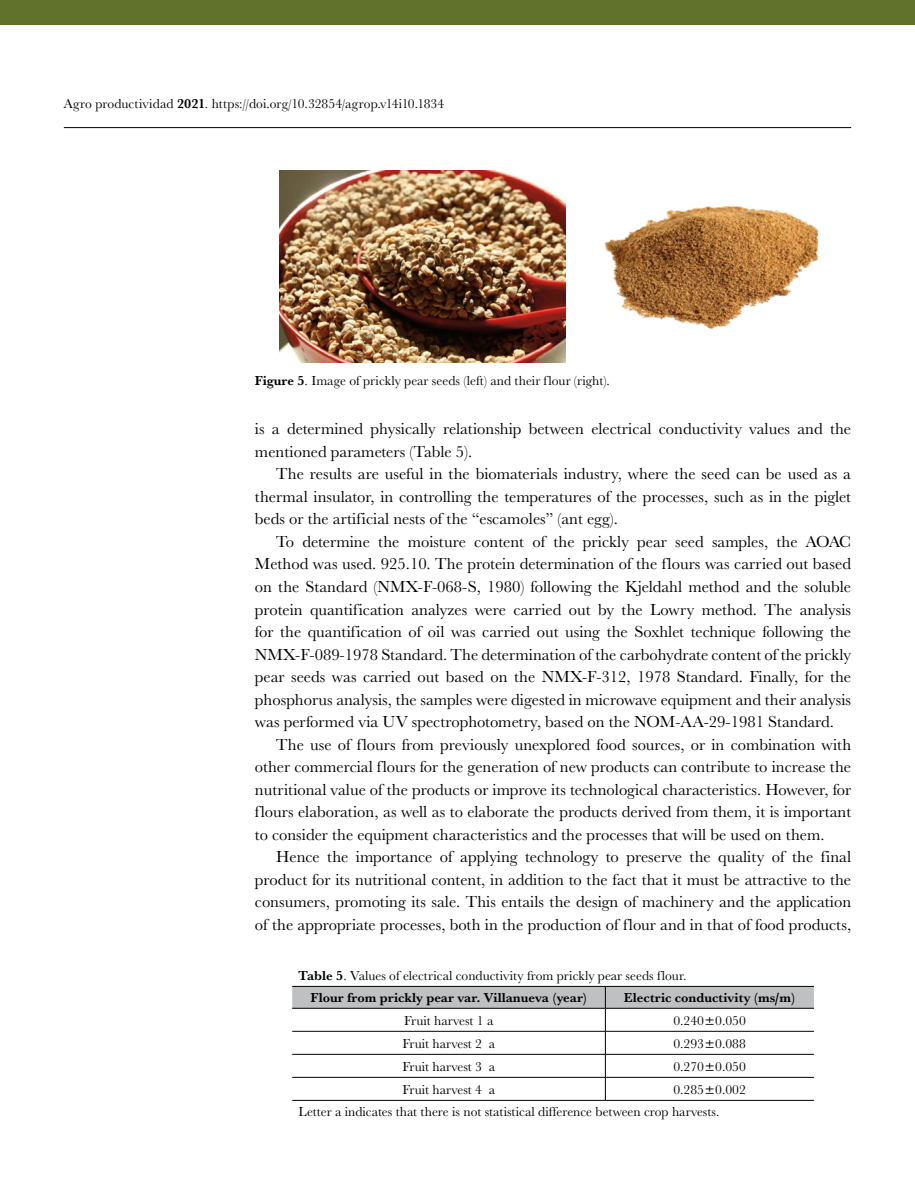
<style>
.page{position:relative;width:915px;height:1191px;background:#fff}
.page>*{position:absolute;margin:0;border:0;box-sizing:border-box;transform-origin:0 0}
.t1{font:16.5px/22.5px "Baskerville URW";color:#000;text-align:justify}
.t2{font:13.5px/21.9px "Baskerville URW";color:#000}
.t3{font:700 13.5px "Baskerville URW";color:#000}
.s1{font-weight:700}
</style>
<div class="page">
<hr style="left:64px;top:127px;width:786px;height:1px;background:#000">
<div style="left:0;top:0;width:914px;height:24px;background:#60722b"></div>
<img style="left:279px;top:170px;width:286px;height:192px">
<img style="left:605px;top:206px;width:214px;height:123px">
<hr style="left:292px;top:1100px;width:313px;height:1px;background:#000">
<hr style="left:605px;top:1100px;width:208px;height:1px;background:#000">
<svg style="left:292px;top:986px;width:521px;height:114px"></svg>
<p class="t2" style="left:64px;top:92px;width:382px">Agro productividad <span class="s1">2021</span>. https://doi.org/10.32854/agrop.v14i10.1834</p>
<p class="t2" style="left:255px;top:369px;width:356px"><span class="s1">Figure 5</span>. Image of prickly pear seeds (left) and their flour (right).</p>
<p class="t1" style="left:255px;top:417px;width:597px">is a determined physically relationship between electrical conductivity values and the mentioned parameters (Table 5).</p>
<p class="t1" style="left:255px;top:462px;width:597px;text-indent:21px">The results are useful in the biomaterials industry, where the seed can be used as a thermal insulator, in controlling the temperatures of the processes, such as in the piglet beds or the artificial nests of the “escamoles” (ant egg).</p>
<p class="t1" style="left:255px;top:530px;width:597px;text-indent:21px">To determine the moisture content of the prickly pear seed samples, the AOAC Method was used. 925.10. The protein determination of the flours was carried out based on the Standard (NMX-F-068-S, 1980) following the Kjeldahl method and the soluble protein quantification analyzes were carried out by the Lowry method. The analysis for the quantification of oil was carried out using the Soxhlet technique following the NMX-F-089-1978 Standard. The determination of the carbohydrate content of the prickly pear seeds was carried out based on the NMX-F-312, 1978 Standard. Finally, for the phosphorus analysis, the samples were digested in microwave equipment and their analysis was performed via UV spectrophotometry, based on the NOM-AA-29-1981 Standard.</p>
<p class="t1" style="left:255px;top:732px;width:597px;text-indent:21px">The use of flours from previously unexplored food sources, or in combination with other commercial flours for the generation of new products can contribute to increase the nutritional value of the products or improve its technological characteristics. However, for flours elaboration, as well as to elaborate the products derived from them, it is important to consider the equipment characteristics and the processes that will be used on them.</p>
<p class="t1" style="left:255px;top:845px;width:597px;text-indent:21px">Hence the importance of applying technology to preserve the quality of the final product for its nutritional content, in addition to the fact that it must be attractive to the consumers, promoting its sale. This entails the design of machinery and the application of the appropriate processes, both in the production of flour and in that of food products,</p>
<p class="t2" style="left:310px;top:964px;width:377px;text-indent:-12px"><span class="s1">Table 5</span>. Values of electrical conductivity from prickly pear seeds flour.<br><span class="s1">Flour from prickly pear var. Villanueva (year)</span></p>
<p class="t3" style="left:623px;top:987px;width:173px">Electric conductivity (ms/m)</p>
<p class="t2" style="left:404px;top:1009px;width:91px">Fruit harvest 1 a</p>
<p class="t2" style="left:673px;top:1009px;width:74px">0.240 0.050</p>
<p class="t2" style="left:402px;top:1032px;width:94px">Fruit harvest 2 a</p>
<p class="t2" style="left:673px;top:1032px;width:74px">0.293 0.088</p>
<p class="t2" style="left:402px;top:1055px;width:94px">Fruit harvest 3 a</p>
<p class="t2" style="left:673px;top:1055px;width:74px">0.270 0.050</p>
<p class="t2" style="left:402px;top:1078px;width:94px">Fruit harvest 4 a</p>
<p class="t2" style="left:298px;top:1078px;width:448px;text-indent:375px">0.285 0.002<br>Letter a indicates that there is not statistical difference between crop harvests.</p>
</div>
